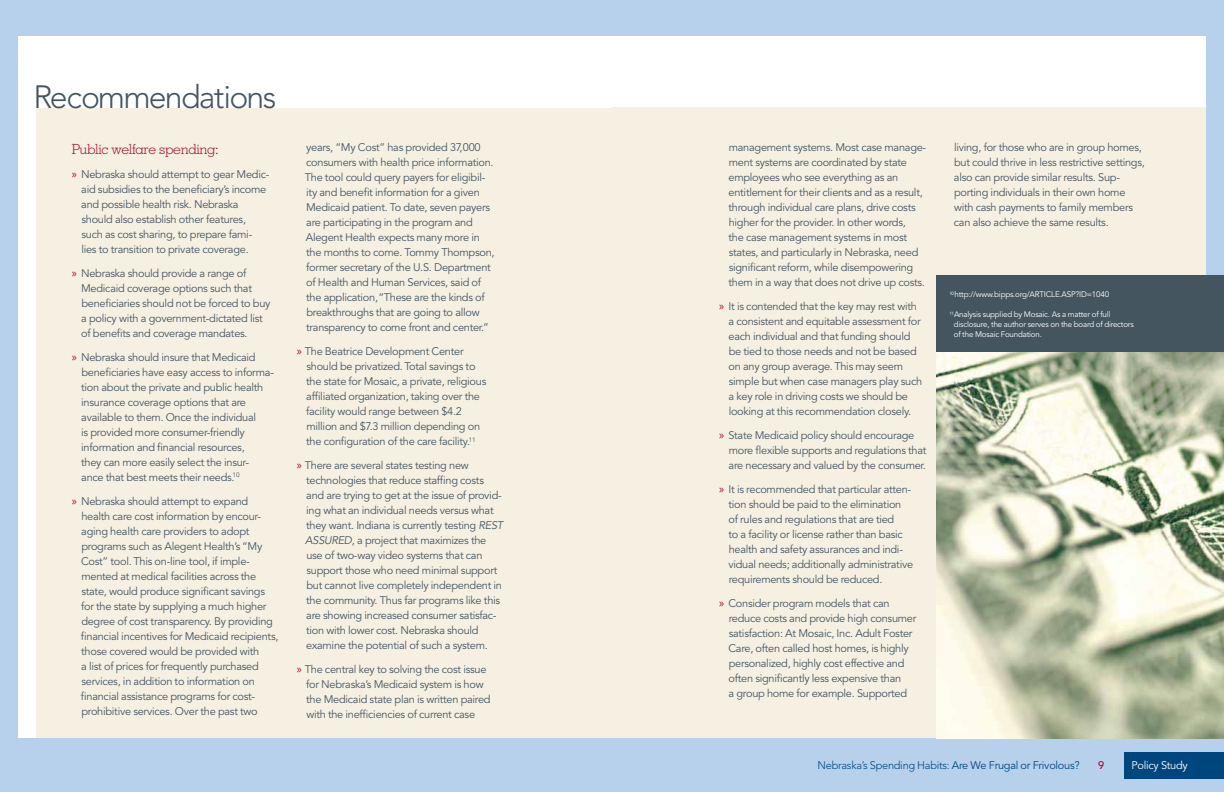
<style>
.page{position:relative;width:1224px;height:792px;background:#b7d1ed}
.page>*{position:absolute;margin:0;border:0;box-sizing:border-box;transform-origin:0 0}
.t1{font:300 32px "Avenir";letter-spacing:-.055em;color:#455560}
.t2{font:300 14px "Geometric Slab 703 BT";letter-spacing:-.025em;color:#a30b35}
.t3{font:11px/15px "Avenir";letter-spacing:-.025em;color:#455560}
.t4{font:300 11px "Avenir";letter-spacing:-.025em;color:#00467e}
.t5{font:11px "Avenir";letter-spacing:-.025em;color:#fff}
.t6{font:500 11px "Avenir";color:#a30b35}
.t7{font:8px/10px "Avenir";letter-spacing:-.025em;color:#fff}
.s1{font-family:"Myriad Pro";font-size:12px;color:#a30b35}
.s2{font-style:italic}
.s3{font-weight:400}
</style>
<div class="page">
<div style="left:1124px;top:752px;width:100px;height:27px;background:#00467e"></div>
<div style="left:18px;top:36px;width:1188px;height:702px;background:#fff"></div>
<div style="left:36px;top:108px;width:576px;height:630px;background:#f6f0e2"></div>
<div style="left:612px;top:107px;width:594px;height:631px;background:#f6f0e2"></div>
<div style="left:936px;top:275px;width:288px;height:77px;background:#455560"></div>
<img style="left:936px;top:352px;width:288px;height:386px">
<h1 class="t1" style="left:33px;top:78px;width:244px">Recommendations</h1>
<p class="t2" style="left:72px;top:140px;width:149px">Public welfare spending:</p>
<p class="t3" style="left:81px;top:167px;width:190px;text-indent:-9px"><span class="s1">»</span> Nebraska should attempt to gear Medic&shy;aid subsidies to the beneficiary’s income and possible health risk. Nebraska should also establish other features, such as cost sharing, to prepare fami&shy;lies to transition to private coverage.</p>
<p class="t3" style="left:81px;top:266px;width:191px;text-indent:-9px"><span class="s1">»</span> Nebraska should provide a range of Medicaid coverage options such that beneficiaries should not be forced to buy a policy with a government-dictated list of benefits and coverage mandates.</p>
<p class="t3" style="left:81px;top:350px;width:194px;text-indent:-9px"><span class="s1">»</span> Nebraska should insure that Medicaid beneficiaries have easy access to informa&shy;tion about the private and public health insurance coverage options that are available to them. Once the individual<br>is provided more consumer-friendly information and financial resources,<br>they can more easily select the insur&shy;ance that best meets their needs.<sup>10</sup></p>
<p class="t3" style="left:81px;top:494px;width:199px;text-indent:-9px"><span class="s1">»</span> Nebraska should attempt to expand health care cost information by encour&shy;aging health care providers to adopt programs such as Alegent Health’s “My Cost” tool. This on-line tool, if imple&shy;mented at medical facilities across the state, would produce significant savings for the state by supplying a much higher degree of cost transparency. By providing financial incentives for Medicaid recipients, those covered would be provided with<br>a list of prices for frequently purchased services, in addition to information on financial assistance programs for cost&shy;prohibitive services. Over the past two</p>
<p class="t3" style="left:305px;top:140px;width:191px">years, “My Cost” has provided 37,000 consumers with health price information.<br>The tool could query payers for eligibil&shy;ity and benefit information for a given Medicaid patient. To date, seven payers are participating in the program and Alegent Health expects many more in the months to come. Tommy Thompson, former secretary of the U.S. Department of Health and Human Services, said of the application, “These are the kinds of breakthroughs that are going to allow transparency to come front and center.”</p>
<p class="t3" style="left:306px;top:344px;width:182px;text-indent:-9px"><span class="s1">»</span> The Beatrice Development Center should be privatized. Total savings to the state for Mosaic, a private, religious affiliated organization, taking over the facility would range between $4.2 million and $7.3 million depending on the configuration of the care facility.<sup>11</sup></p>
<p class="t3" style="left:305px;top:458px;width:199px;text-indent:-8px"><span class="s1">»</span> There are several states testing new technologies that reduce staffing costs and are trying to get at the issue of provid&shy;ing what an individual needs versus what they want. Indiana is currently testing <span class="s2">REST ASSURED</span>, a project that maximizes the use of two-way video systems that can support those who need minimal support but cannot live completely independent in the community. Thus far programs like this are showing increased consumer satisfac&shy;tion with lower cost. Nebraska should examine the potential of such a system.</p>
<p class="t3" style="left:306px;top:662px;width:186px;text-indent:-9px"><span class="s1">»</span> The central key to solving the cost issue for Nebraska’s Medicaid system is how the Medicaid state plan is written paired with the inefficiencies of current case</p>
<p class="t3" style="left:729px;top:140px;width:199px">management systems. Most case manage&shy;ment systems are coordinated by state employees who see everything as an entitlement for their clients and as a result, through individual care plans, drive costs higher for the provider. In other words,<br>the case management systems in most states, and particularly in Nebraska, need significant reform, while disempowering them in a way that does not drive up costs.</p>
<p class="t3" style="left:729px;top:299px;width:195px;text-indent:-9px"><span class="s1">»</span> It is contended that the key may rest with a consistent and equitable assessment for each individual and that funding should be tied to those needs and not be based on any group average. This may seem simple but when case managers play such a key role in driving costs we should be looking at this recommendation closely.</p>
<p class="t3" style="left:729px;top:428px;width:199px;text-indent:-9px"><span class="s1">»</span> State Medicaid policy should encourage more flexible supports and regulations that are necessary and valued by the consumer.</p>
<p class="t3" style="left:728px;top:482px;width:186px;text-indent:-9px"><span class="s1">»</span> It is recommended that particular atten&shy;tion should be paid to the elimination of rules and regulations that are tied<br>to a facility or license rather than basic health and safety assurances and indi&shy;vidual needs; additionally administrative requirements should be reduced.</p>
<p class="t3" style="left:728px;top:596px;width:190px;text-indent:-9px"><span class="s1">»</span> Consider program models that can reduce costs and provide high consumer satisfaction: At Mosaic, Inc. Adult Foster Care, often called host homes, is highly personalized, highly cost effective and often significantly less expensive than<br>a group home for example. Supported</p>
<p class="t3" style="left:954px;top:140px;width:192px">living, for those who are in group homes, but could thrive in less restrictive settings, also can provide similar results. Sup&shy;porting individuals in their own home with cash payments to family members can also achieve the same results.</p>
<p class="t7" style="left:949px;top:290px;width:161px"><sup>10</sup>http://www.bipps.org/ARTICLE.ASP?ID=1040</p>
<p class="t7" style="left:954px;top:310px;width:182px;text-indent:-4px"><sup>11</sup>Analysis supplied by Mosaic. As a matter of full disclosure, the author serves on the board of directors of the Mosaic Foundation.</p>
<p class="t4" style="left:818px;top:759px;width:264px">Nebraska’s Spending Habits: <span class="s3">Are We Frugal or Frivolous?</span></p>
<p class="t6" style="left:1098px;top:759px;width:8px">9</p>
<p class="t5" style="left:1132px;top:759px;width:58px">Policy Study</p>
</div>
